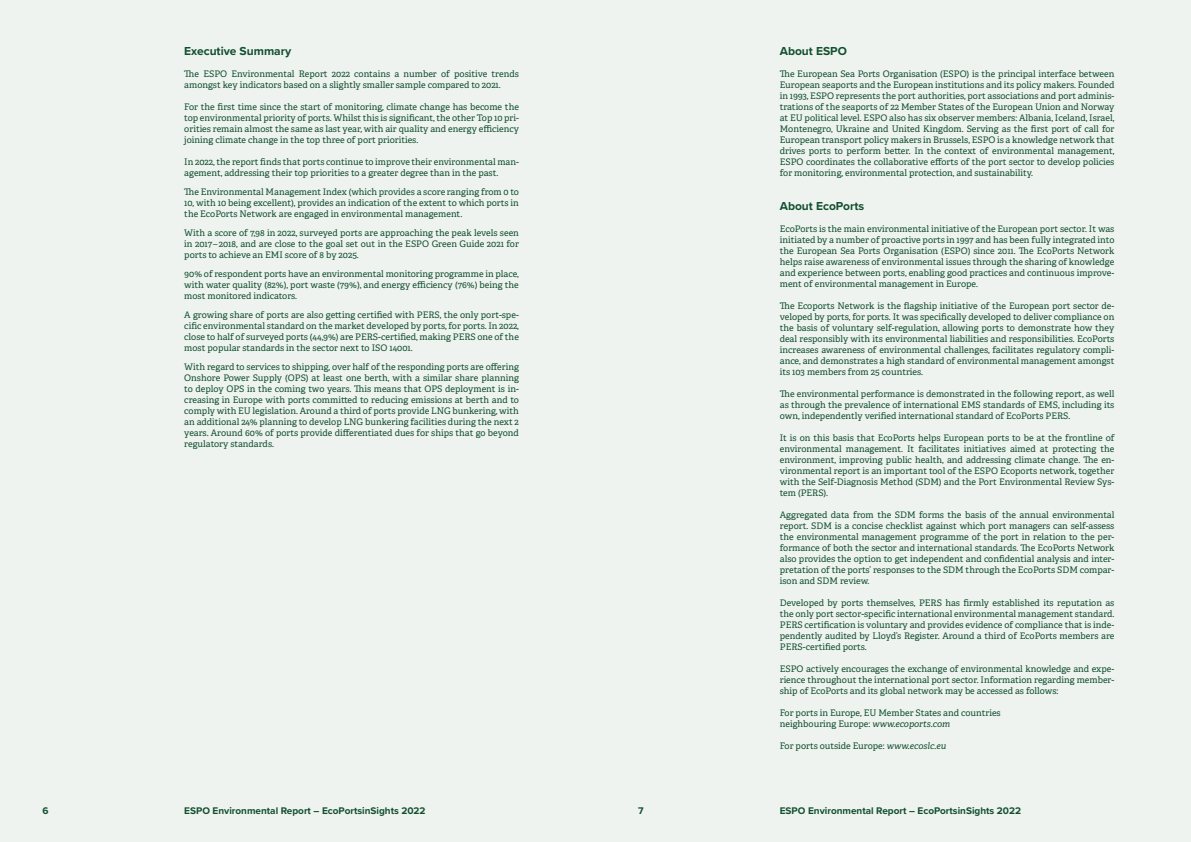
<style>
.page{position:relative;width:1191px;height:842px;background:#fff}
.page>*{position:absolute;margin:0;border:0;box-sizing:border-box;transform-origin:0 0}
.t1{font:700 12px "Proxima Nova";color:#114f2d}
.t2{font:700 10px "Proxima Nova";color:#114f2d}
.t3{font:9px/11px "Adelle";color:#114f2d;text-align:justify}
.s1{font-style:italic}
</style>
<div class="page">
<div style="left:0;top:0;width:595px;height:842px;background:#eef3f0"></div>
<div style="left:595px;top:0;width:596px;height:842px;background:#eef3f0"></div>
<h1 class="t1" style="left:184px;top:42px;width:108px">Executive Summary</h1>
<p class="t3" style="left:184px;top:68px;width:336px">The ESPO Environmental Report 2022 contains a number of positive trends amongst key indicators based on a slightly smaller sample compared to 2021.</p>
<p class="t3" style="left:184px;top:101px;width:336px">For the first time since the start of monitoring, climate change has become the top environmental priority of ports. Whilst this is significant, the other Top 10 pri&shy;orities remain almost the same as last year, with air quality and energy efficiency joining climate change in the top three of port priorities.</p>
<p class="t3" style="left:184px;top:156px;width:336px">In 2022, the report finds that ports continue to improve their environmental man&shy;agement, addressing their top priorities to a greater degree than in the past.</p>
<p class="t3" style="left:184px;top:186px;width:336px">The Environmental Management Index (which provides a score ranging from 0 to 10, with 10 being excellent), provides an indication of the extent to which ports in the EcoPorts Network are engaged in environmental management.</p>
<p class="t3" style="left:184px;top:227px;width:336px">With a score of 7,98 in 2022, surveyed ports are approaching the peak levels seen in 2017 – 2018, and are close to the goal set out in the ESPO Green Guide 2021 for ports to achieve an EMI score of 8 by 2025.</p>
<p class="t3" style="left:184px;top:268px;width:336px">90% of respondent ports have an environmental monitoring programme in place, with water quality (82%), port waste (79%), and energy efficiency (76%) being the most monitored indicators.</p>
<p class="t3" style="left:184px;top:309px;width:336px">A growing share of ports are also getting certified with PERS, the only port-spe&shy;cific environmental standard on the market developed by ports, for ports. In 2022, close to half of surveyed ports (44,9%) are PERS-certified, making PERS one of the most popular standards in the sector next to ISO 14001.</p>
<p class="t3" style="left:184px;top:361px;width:336px">With regard to services to shipping, over half of the responding ports are offering Onshore Power Supply (OPS) at least one berth, with a similar share planning to deploy OPS in the coming two years. This means that OPS deployment is in&shy;creasing in Europe with ports committed to reducing emissions at berth and to comply with EU legislation. Around a third of ports provide LNG bunkering, with an additional 24% planning to develop LNG bunkering facilities during the next 2 years. Around 60% of ports provide differentiated dues for ships that go beyond regulatory standards.</p>
<h1 class="t1" style="left:780px;top:42px;width:69px">About ESPO</h1>
<p class="t3" style="left:780px;top:68px;width:336px">The European Sea Ports Organisation (ESPO) is the principal interface between European seaports and the European institutions and its policy makers. Founded in 1993, ESPO represents the port authorities, port associations and port adminis&shy;trations of the seaports of 22 Member States of the European Union and Norway at EU political level. ESPO also has six observer members: Albania, Iceland, Israel, Montenegro, Ukraine and United Kingdom. Serving as the first port of call for European transport policy makers in Brussels, ESPO is a knowledge network that drives ports to perform better. In the context of environmental management, ESPO coordinates the collaborative efforts of the port sector to develop policies for monitoring, environmental protection, and sustainability.</p>
<h1 class="t1" style="left:780px;top:197px;width:86px">About EcoPorts</h1>
<p class="t3" style="left:780px;top:223px;width:336px">EcoPorts is the main environmental initiative of the European port sector. It was initiated by a number of proactive ports in 1997 and has been fully integrated into the European Sea Ports Organisation (ESPO) since 2011. The EcoPorts Network helps raise awareness of environmental issues through the sharing of knowledge and experience between ports, enabling good practices and continuous improve&shy;ment of environmental management in Europe.</p>
<p class="t3" style="left:780px;top:300px;width:336px">The Ecoports Network is the flagship initiative of the European port sector de&shy;veloped by ports, for ports. It was specifically developed to deliver compliance on the basis of voluntary self-regulation, allowing ports to demonstrate how they deal responsibly with its environmental liabilities and responsibilities. EcoPorts increases awareness of environmental challenges, facilitates regulatory compli&shy;ance, and demonstrates a high standard of environmental management amongst its 103 members from 25 countries.</p>
<p class="t3" style="left:780px;top:388px;width:336px">The environmental performance is demonstrated in the following report, as well as through the prevalence of international EMS standards of EMS, including its own, independently verified international standard of EcoPorts PERS.</p>
<p class="t3" style="left:780px;top:432px;width:336px">It is on this basis that EcoPorts helps European ports to be at the frontline of environmental management. It facilitates initiatives aimed at protecting the environment, improving public health, and addressing climate change. The en&shy;vironmental report is an important tool of the ESPO Ecoports network, together with the Self-Diagnosis Method (SDM) and the Port Environmental Review Sys&shy;tem (PERS).</p>
<p class="t3" style="left:780px;top:509px;width:336px">Aggregated data from the SDM forms the basis of the annual environmental report. SDM is a concise checklist against which port managers can self-assess the environmental management programme of the port in relation to the per&shy;formance of both the sector and international standards. The EcoPorts Network also provides the option to get independent and confidential analysis and inter&shy;pretation of the ports’ responses to the SDM through the EcoPorts SDM compar&shy;ison and SDM review.</p>
<p class="t3" style="left:780px;top:597px;width:336px">Developed by ports themselves, PERS has firmly established its reputation as the only port sector-specific international environmental management standard.<br>PERS certification is voluntary and provides evidence of compliance that is inde&shy;pendently audited by Lloyd’s Register. Around a third of EcoPorts members are PERS-certified ports.</p>
<p class="t3" style="left:780px;top:663px;width:336px">ESPO actively encourages the exchange of environmental knowledge and expe&shy;rience throughout the international port sector. Information regarding member&shy;ship of EcoPorts and its global network may be accessed as follows:</p>
<p class="t3" style="left:780px;top:707px;width:222px">For ports in Europe, EU Member States and countries neighbouring Europe: <span class="s1">www.ecoports.com</span></p>
<p class="t3" style="left:780px;top:740px;width:168px">For ports outside Europe: <span class="s1">www.ecoslc.eu</span></p>
<p class="t2" style="left:43px;top:803px;width:8px">6</p>
<p class="t2" style="left:184px;top:803px;width:243px">ESPO Environmental Report – EcoPortsinSights 2022</p>
<p class="t2" style="left:638px;top:803px;width:7px">7</p>
<p class="t2" style="left:780px;top:803px;width:243px">ESPO Environmental Report – EcoPortsinSights 2022</p>
</div>
